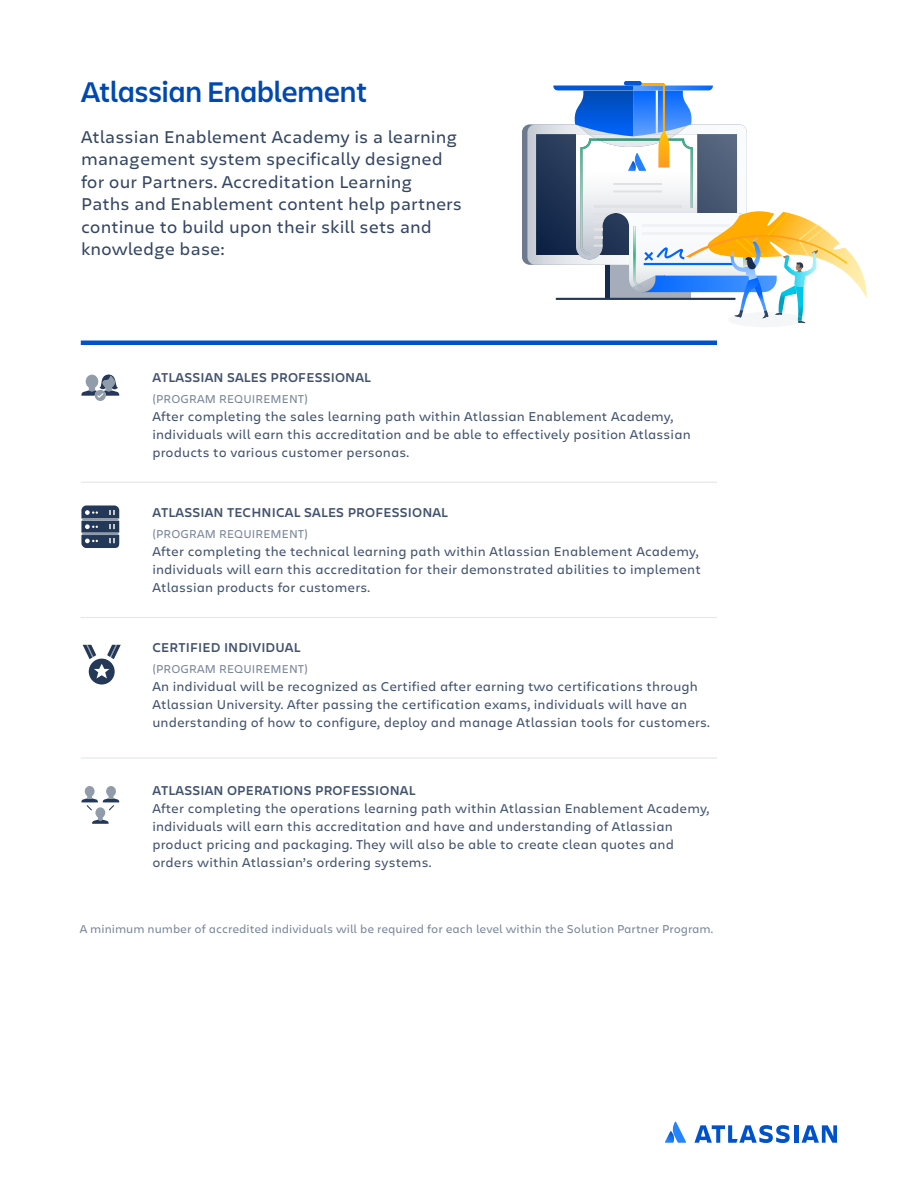
<style>
.page{position:relative;width:918px;height:1188px;background:#fff}
.page>*{position:absolute;margin:0;border:0;box-sizing:border-box;transform-origin:0 0}
.H3_20_26pt_SA24pt{font:600 30px "Charlie Display";color:#0049b0}
.Body__Primary_10_14p{font:18px/22.5px "Charlie Text";color:#344563}
.Table_Body_Copy_9_12{font:13.5px/18px "Charlie Text";letter-spacing:.01em;color:#42526e}
.Table_Column_Title_1{font:600 13.5px "Charlie Text";letter-spacing:.01em;color:#42526e}
.Body__Fine_Print_8_1{font:12px "Charlie Text";color:#7a869a}
.Table_Column_Title_1-2{font:12px "Charlie Text";letter-spacing:.01em;color:#7a869a}
</style>
<div class="page">
<div style="left:522px;top:124px;width:225px;height:141px;background:#6c798f;border-radius:8px"></div>
<hr style="left:633px;top:83px;width:31px;height:3px;background:#ffab00">
<hr style="left:663px;top:83px;width:2px;height:77px;background:#ffab00">
<div style="left:624px;top:81px;width:18px;height:5px;background:#0057d8;border-radius:2px"></div>
<svg style="left:527px;top:86px;width:340px;height:238px"></svg>
<div style="left:81px;top:340px;width:636px;height:5px;background:#0052cc"></div>
<hr style="left:81px;top:482px;width:636px;height:1px;background:#e3e6eb">
<hr style="left:81px;top:617px;width:636px;height:1px;background:#e3e6eb">
<hr style="left:81px;top:758px;width:636px;height:1px;background:#e3e6eb">
<svg style="left:81px;top:786px;width:38px;height:38px"></svg>
<svg style="left:81px;top:506px;width:38px;height:42px;background:#485974"></svg>
<svg style="left:81px;top:375px;width:38px;height:26px"></svg>
<svg style="left:83px;top:645px;width:38px;height:40px"></svg>
<svg style="left:665px;top:1122px;width:21px;height:21px"></svg>
<hr style="left:794px;top:1125px;width:4px;height:18px;background:#0052cc">
<svg style="left:694px;top:1125px;width:96px;height:18px"></svg>
<svg style="left:802px;top:1125px;width:35px;height:18px"></svg>
<p class="H3_20_26pt_SA24pt" style="left:81px;top:71px;width:288px">Atlassian Enablement</p>
<p class="Body__Primary_10_14p" style="left:81px;top:124px;width:383px">Atlassian Enablement Academy is a learning management system specifically designed for our Partners. Accreditation Learning Paths and Enablement content help partners continue to build upon their skill sets and knowledge base:</p>
<p class="Table_Column_Title_1" style="left:152px;top:368px;width:220px">ATLASSIAN SALES PROFESSIONAL</p>
<p class="Table_Column_Title_1-2" style="left:152px;top:391px;width:157px">(PROGRAM REQUIREMENT)</p>
<p class="Table_Body_Copy_9_12" style="left:152px;top:407px;width:540px">After completing the sales learning path within Atlassian Enablement Academy, individuals will earn this accreditation and be able to effectively position Atlassian products to various customer personas.</p>
<p class="Table_Column_Title_1" style="left:152px;top:503px;width:297px">ATLASSIAN TECHNICAL SALES PROFESSIONAL</p>
<p class="Table_Column_Title_1-2" style="left:152px;top:526px;width:157px">(PROGRAM REQUIREMENT)</p>
<p class="Table_Body_Copy_9_12" style="left:152px;top:542px;width:550px">After completing the technical learning path within Atlassian Enablement Academy, individuals will earn this accreditation for their demonstrated abilities to implement<br>Atlassian products for customers.</p>
<p class="Table_Column_Title_1" style="left:152px;top:638px;width:150px">CERTIFIED INDIVIDUAL</p>
<p class="Table_Column_Title_1-2" style="left:152px;top:661px;width:157px">(PROGRAM REQUIREMENT)</p>
<p class="Table_Body_Copy_9_12" style="left:152px;top:677px;width:559px">An individual will be recognized as Certified after earning two certifications through<br>Atlassian University. After passing the certification exams, individuals will have an understanding of how to configure, deploy and manage Atlassian tools for customers.</p>
<p class="Table_Column_Title_1" style="left:152px;top:781px;width:265px">ATLASSIAN OPERATIONS PROFESSIONAL</p>
<p class="Table_Body_Copy_9_12" style="left:152px;top:799px;width:559px">After completing the operations learning path within Atlassian Enablement Academy, individuals will earn this accreditation and have and understanding of Atlassian product pricing and packaging. They will also be able to create clean quotes and orders within Atlassian’s ordering systems.</p>
<p class="Body__Fine_Print_8_1" style="left:80px;top:920px;width:635px">A minimum number of accredited individuals will be required for each level within the Solution Partner Program.</p>
</div>
